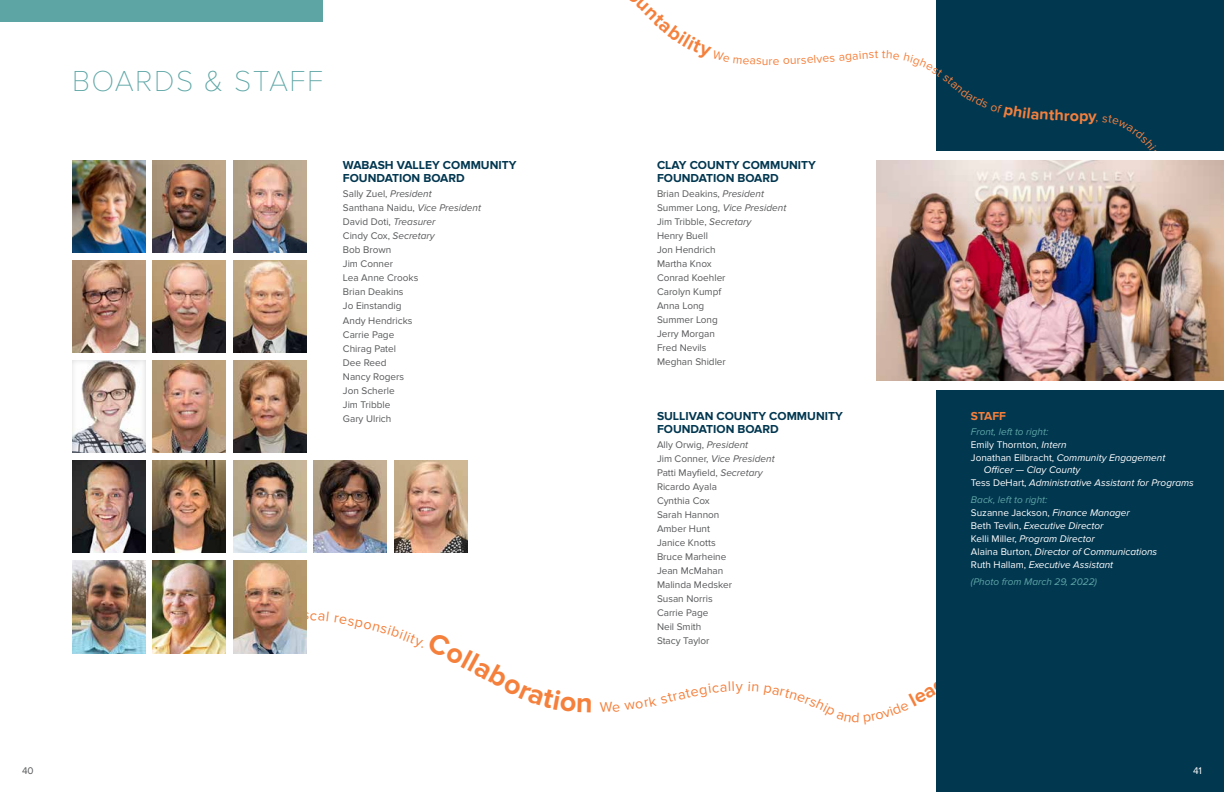
<style>
.page{position:relative;width:1224px;height:792px;background:#fff}
.page>*{position:absolute;margin:0;border:0;box-sizing:border-box;transform-origin:0 0}
.t1{font:100 30px "Proxima Nova T";letter-spacing:.05em;color:#5da5a5}
.t2{font:14.4px "Proxima Nova";color:#f5803c}
.t3{font:700 12px/13px "Proxima Nova";color:#023750}
.t4{font:700 12px "Proxima Nova";letter-spacing:-.005em;color:#f5803c}
.t5{font:12px "Proxima Nova";color:#f5803c}
.t6{font:10px/14px "Proxima Nova";color:#58595b}
.t7{font:italic 10px/13px "Proxima Nova";color:#fff}
.t8{font:10px/13px "Proxima Nova";color:#fff}
.t9{font:italic 10px "Proxima Nova";color:#5da5a5}
.s1{font-style:italic}
.s2{font-style:italic;color:#5da5a5}
.s3{font-style:normal}
.s4{color:#5da5a5}
</style>
<div class="page">
<div style="left:936px;top:0;width:288px;height:792px;background:#023750"></div>
<div style="left:0;top:0;width:323px;height:22px;background:#5da5a5"></div>
<img style="left:72px;top:460px;width:73px;height:93px">
<img style="left:153px;top:460px;width:73px;height:93px">
<img style="left:72px;top:160px;width:73px;height:93px">
<img style="left:153px;top:160px;width:73px;height:93px">
<img style="left:233px;top:160px;width:73px;height:93px">
<img style="left:314px;top:460px;width:73px;height:93px">
<img style="left:394px;top:460px;width:73px;height:93px">
<img style="left:72px;top:260px;width:73px;height:93px">
<img style="left:153px;top:260px;width:73px;height:93px">
<img style="left:233px;top:260px;width:73px;height:93px">
<img style="left:233px;top:460px;width:73px;height:93px">
<img style="left:153px;top:560px;width:73px;height:93px">
<img style="left:233px;top:560px;width:73px;height:93px">
<img style="left:72px;top:360px;width:74px;height:93px">
<img style="left:153px;top:360px;width:73px;height:93px">
<img style="left:233px;top:360px;width:73px;height:93px">
<img style="left:72px;top:560px;width:73px;height:93px">
<div style="left:936px;top:151px;width:288px;height:238px;background:#fff"></div>
<img style="left:877px;top:160px;width:347px;height:220px">
<svg style="left:303px;top:612px;width:4px;height:9px"></svg>
<h1 class="t1" style="left:72px;top:69px;width:253px">BOARDS &amp; STAFF</h1>
<p class="t3" style="left:343px;top:159px;width:175px">WABASH VALLEY COMMUNITY<br>FOUNDATION BOARD</p>
<p class="t6" style="left:343px;top:187px;width:139px">Sally Zuel, <span class="s1">President<br></span>Santhana Naidu, <span class="s1">Vice President<br></span>David Doti, <span class="s1">Treasurer<br></span>Cindy Cox, <span class="s1">Secretary<br></span>Bob Brown<br>Jim Conner<br>Lea Anne Crooks<br>Brian Deakins<br>Jo Einstandig</p>
<p class="t6" style="left:343px;top:314px;width:71px">Andy Hendricks<br>Carrie Page<br>Chirag Patel<br>Dee Reed<br>Nancy Rogers<br>Jon Scherle<br>Jim Tribble<br>Gary Ulrich</p>
<p class="t5" style="left:769px;top:55px;width:5px">r</p>
<p class="t5" style="left:875px;top:49px;width:5px">t</p>
<p class="t3" style="left:657px;top:159px;width:160px">CLAY COUNTY COMMUNITY<br>FOUNDATION BOARD</p>
<p class="t6" style="left:657px;top:187px;width:131px">Brian Deakins, <span class="s1">President<br></span>Summer Long, <span class="s1">Vice President<br></span>Jim Tribble, <span class="s1">Secretary<br></span>Henry Buell<br>Jon Hendrich<br>Martha Knox<br>Conrad Koehler<br>Carolyn Kumpf<br>Anna Long<br>Summer Long<br>Jerry Morgan<br>Fred Nevils<br>Meghan Shidler</p>
<p class="t3" style="left:657px;top:410px;width:187px">SULLIVAN COUNTY COMMUNITY<br>FOUNDATION BOARD</p>
<p class="t6" style="left:657px;top:438px;width:119px">Ally Orwig, <span class="s1">President<br></span>Jim Conner, <span class="s1">Vice President<br></span>Patti Mayfield, <span class="s1">Secretary<br></span>Ricardo Ayala<br>Cynthia Cox<br>Sarah Hannon<br>Amber Hunt<br>Janice Knotts<br>Bruce Marheine<br>Jean McMahan<br>Malinda Medsker<br>Susan Norris<br>Carrie Page<br>Neil Smith<br>Stacy Taylor</p>
<h2 class="t2" style="left:659px;top:693px;width:27px;rotate:-14deg">stra</h2>
<h2 class="t2" style="left:736px;top:680px;width:9px">y</h2>
<p class="t4" style="left:971px;top:411px;width:37px">STAFF</p>
<p class="t8" style="left:971px;top:425px;width:196px"><span class="s2">Front, left to right:<br></span>Emily Thornton, <span class="s1">Intern<br></span>Jonathan Eilbracht, <span class="s1">Community Engagement</span></p>
<p class="t7" style="left:971px;top:464px;width:224px;text-indent:13px">Officer — Clay County<br><span class="s3">Tess DeHart,</span> Administrative Assistant for Programs</p>
<p class="t7" style="left:971px;top:494px;width:188px"><span class="s4">Back, left to right:<br></span><span class="s3">Suzanne Jackson,</span> Finance Manager<br><span class="s3">Beth Tevlin,</span> Executive Director<br><span class="s3">Kelli Miller,</span> Program Director<br><span class="s3">Alaina Burton,</span> Director of Communications<br><span class="s3">Ruth Hallam,</span> Executive Assistant</p>
<p class="t9" style="left:971px;top:577px;width:128px">(Photo from March 29, 2022)</p>
<p class="t6" style="left:22px;top:764px;width:13px">40</p>
<p class="t8" style="left:1193px;top:765px;width:10px">41</p>
</div>
